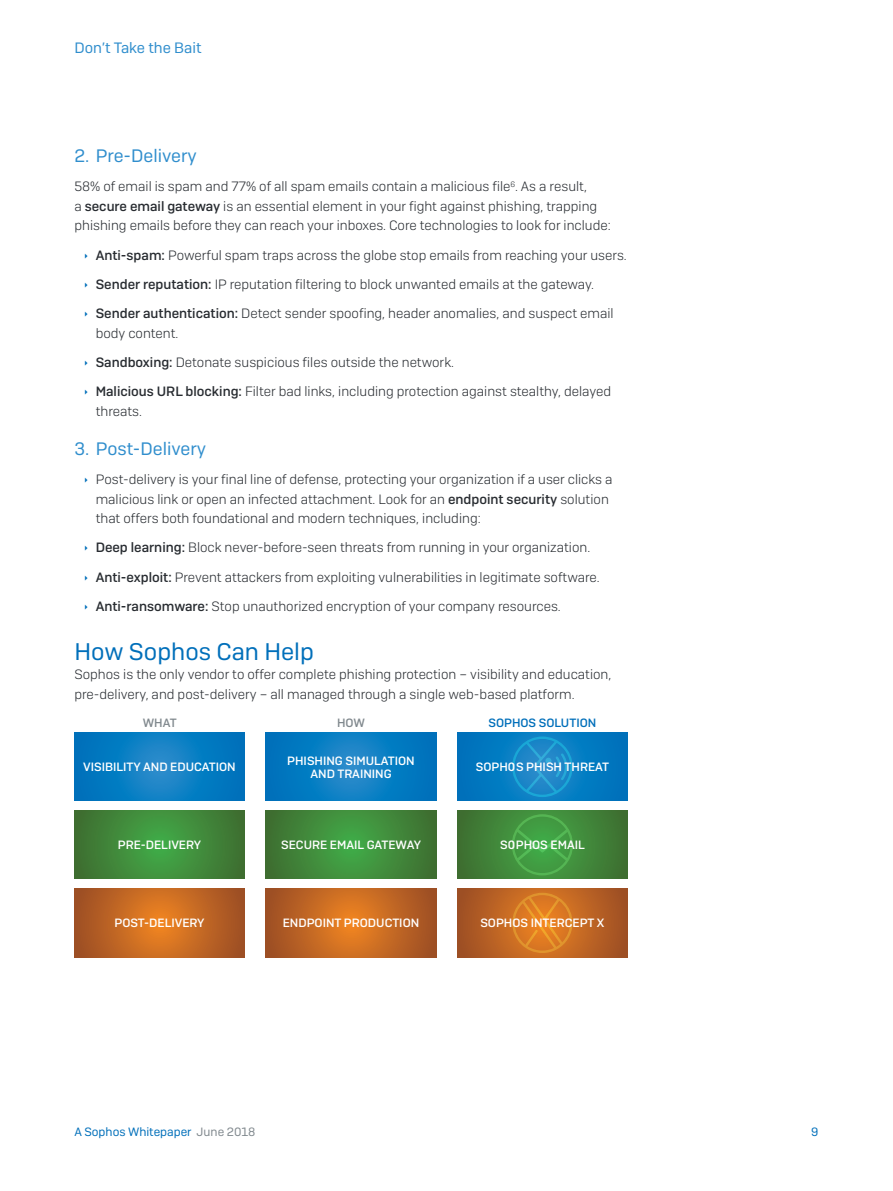
<style>
.page{position:relative;width:893px;height:1191px;background:#fff}
.page>*{position:absolute;margin:0;border:0;box-sizing:border-box;transform-origin:0 0}
.Subheading_1{font:24px "Sophos Sans";color:#006fba}
.t1{font:18px "Sophos Sans";color:#308ecd}
.t2{font:15px "Sophos Sans";color:#308ecd}
.Body_Copy{font:300 13.5px/19.5px "Sophos Sans";color:#282c31}
.Table_Header{font:500 12px/13.5px "Sophos Sans";color:#fff;text-align:center}
.t3{font:12px "Sophos Sans";color:#006fba}
.Table_Left_Column{font:500 12px "Sophos Sans";color:#006fba}
.Table_Left_Column-2{font:500 12px "Sophos Sans";color:#81898e}
.s1{font-weight:500}
.s2{color:#81898e}
</style>
<div class="page">
<svg style="left:74px;top:732px;width:170px;height:69px;background:#097bc1"></svg>
<svg style="left:266px;top:732px;width:170px;height:69px;background:#097bc1"></svg>
<svg style="left:74px;top:810px;width:170px;height:69px;background:#40883a"></svg>
<svg style="left:266px;top:810px;width:170px;height:69px;background:#40883a"></svg>
<svg style="left:74px;top:888px;width:170px;height:69px;background:#bf6523"></svg>
<svg style="left:266px;top:888px;width:170px;height:69px;background:#bf6523"></svg>
<div style="left:457px;top:732px;width:170px;height:69px;background:#0078bf"></div>
<svg style="left:457px;top:810px;width:170px;height:69px;background:#3f7f37"></svg>
<svg style="left:457px;top:888px;width:170px;height:69px;background:#b45e24"></svg>
<svg style="left:512px;top:736px;width:61px;height:61px"></svg>
<svg style="left:512px;top:814px;width:61px;height:61px;background:#44a045"></svg>
<svg style="left:512px;top:892px;width:60px;height:61px;background:#dc7d24"></svg>
<p class="t2" style="left:74px;top:39px;width:129px">Don’t Take the Bait</p>
<p class="t1" style="left:74px;top:145px;width:124px">2. Pre-Delivery</p>
<p class="Body_Copy" style="left:74px;top:177px;width:538px">58% of email is spam and 77% of all spam emails contain a malicious file<sup>6</sup>. As a result,<br>a <span class="s1">secure email gateway</span> is an essential element in your fight against phishing, trapping phishing emails before they can reach your inboxes. Core technologies to look for include:</p>
<p class="Body_Copy" style="left:96px;top:245px;width:533px"><span class="s1">Anti-spam:</span> Powerful spam traps across the globe stop emails from reaching your users.</p>
<p class="Body_Copy" style="left:96px;top:274px;width:500px"><span class="s1">Sender reputation:</span> IP reputation filtering to block unwanted emails at the gateway.</p>
<p class="Body_Copy" style="left:96px;top:303px;width:519px"><span class="s1">Sender authentication:</span> Detect sender spoofing, header anomalies, and suspect email body content.</p>
<p class="Body_Copy" style="left:96px;top:352px;width:360px"><span class="s1">Sandboxing:</span> Detonate suspicious files outside the network.</p>
<p class="Body_Copy" style="left:96px;top:381px;width:517px"><span class="s1">Malicious URL blocking:</span> Filter bad links, including protection against stealthy, delayed threats.</p>
<p class="t1" style="left:74px;top:438px;width:133px">3. Post-Delivery</p>
<p class="Body_Copy" style="left:96px;top:469px;width:518px">Post-delivery is your final line of defense, protecting your organization if a user clicks a malicious link or open an infected attachment. Look for an <span class="s1">endpoint security</span> solution that offers both foundational and modern techniques, including:</p>
<p class="Body_Copy" style="left:96px;top:537px;width:496px"><span class="s1">Deep learning:</span> Block never-before-seen threats from running in your organization.</p>
<p class="Body_Copy" style="left:96px;top:567px;width:506px"><span class="s1">Anti-exploit:</span> Prevent attackers from exploiting vulnerabilities in legitimate software.</p>
<p class="Body_Copy" style="left:96px;top:596px;width:467px"><span class="s1">Anti-ransomware:</span> Stop unauthorized encryption of your company resources.</p>
<p class="Subheading_1" style="left:74px;top:637px;width:241px">How Sophos Can Help</p>
<p class="Body_Copy" style="left:74px;top:664px;width:538px">Sophos is the only vendor to offer complete phishing protection – visibility and education, pre-delivery, and post-delivery – all managed through a single web-based platform.</p>
<p class="Table_Left_Column-2" style="left:143px;top:716px;width:35px">WHAT</p>
<p class="Table_Left_Column-2" style="left:337px;top:716px;width:29px">HOW</p>
<p class="Table_Left_Column" style="left:488px;top:716px;width:109px">SOPHOS SOLUTION</p>
<p class="Table_Header" style="left:83px;top:760px;width:154px">VISIBILITY AND EDUCATION</p>
<p class="Table_Header" style="left:287px;top:753px;width:129px">PHISHING SIMULATION<br>AND TRAINING</p>
<p class="Table_Header" style="left:476px;top:760px;width:135px">SOPHOS PHISH THREAT</p>
<p class="Table_Header" style="left:118px;top:838px;width:85px">PRE-DELIVERY</p>
<p class="Table_Header" style="left:281px;top:838px;width:141px">SECURE EMAIL GATEWAY</p>
<p class="Table_Header" style="left:500px;top:838px;width:86px">SOPHOS EMAIL</p>
<p class="Table_Header" style="left:114px;top:916px;width:92px">POST-DELIVERY</p>
<p class="Table_Header" style="left:283px;top:916px;width:138px">ENDPOINT PRODUCTION</p>
<p class="Table_Header" style="left:480px;top:916px;width:126px">SOPHOS INTERCEPT X</p>
<p class="t3" style="left:74px;top:1124px;width:183px">A Sophos Whitepaper <span class="s2">June 2018</span></p>
<p class="t3" style="left:811px;top:1124px;width:9px">9</p>
</div>
